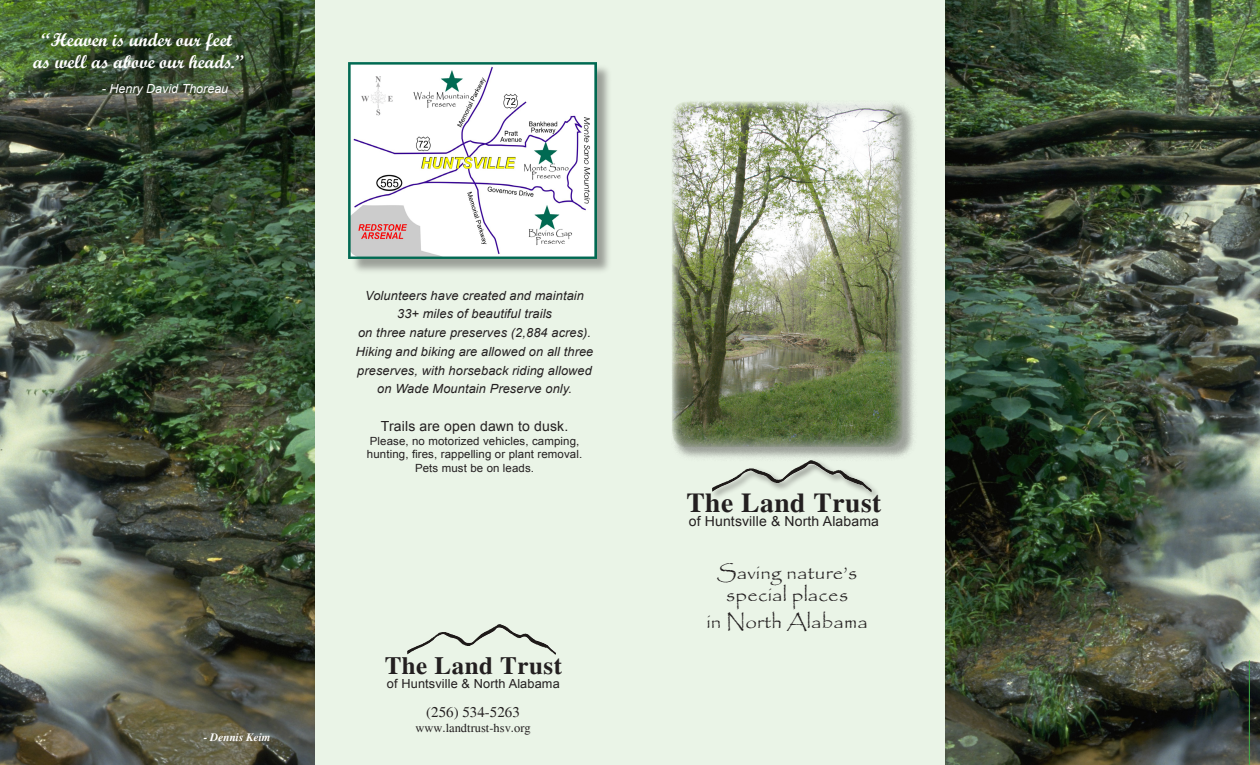
<style>
.page{position:relative;width:1260px;height:765px;background:#fff}
.page>*{position:absolute;margin:0;border:0;box-sizing:border-box;transform-origin:0 0}
.t1{font:700 27.5px "Times";letter-spacing:.02em;color:#231f20}
.t2{font:700 25px "Times";letter-spacing:.02em;color:#231f20}
.t3{font:20px/22.5px "Papyrus";letter-spacing:.01em;color:#231f20;text-align:center}
.t4{font:18.75px "Script MT Bold";color:#fff}
.t5{font:18.62px "Script MT Bold";color:#fff}
.t6{font:15px "Times";color:#231f20}
.t7{font:13.88px "Arial";letter-spacing:.01em;color:#231f20}
.t8{font:13.75px "Arial";letter-spacing:.01em;color:#231f20}
.t9{font:italic 12.62px/18.8px "Arial";letter-spacing:.01em;color:#231f20;text-align:center}
.t10{font:12.5px "Arial";letter-spacing:.01em;color:#231f20}
.t11{font:12.5px "Times";color:#231f20}
.t12{font:italic 12.5px "Arial";color:#fff}
.t13{font:11.25px/13.8px "Arial";letter-spacing:.01em;color:#231f20;text-align:center}
.t14{font:italic 700 11.25px "Times";color:#fff}
</style>
<div class="page">
<div style="left:287px;top:0;width:659px;height:765px;background:#eaf4e7"></div>
<div style="left:710px;top:458px;width:171px;height:43px;background:#231f20;opacity:.5"></div>
<img style="left:779px;top:462px;width:93px;height:30px">
<div style="left:671px;top:100px;width:246px;height:362px;background:#231f20;opacity:.4"></div>
<img style="left:672px;top:101px;width:231px;height:346px;border-radius:15px">
<img style="left:469px;top:624px;width:87px;height:31px">
<img style="left:945px;top:0;width:315px;height:765px">
<div style="left:350px;top:64px;width:263px;height:212px;background:#231f20;opacity:.4"></div>
<img style="left:349px;top:62px;width:247px;height:197px">
<hr style="left:1249px;top:660px;width:1px;height:105px;background:#40ae49">
<img style="left:0;top:0;width:314px;height:765px">
<p class="t5" style="left:42px;top:28px;width:192px">“Heaven is under our feet</p>
<p class="t4" style="left:33px;top:50px;width:212px">as well as above our heads.”</p>
<p class="t12" style="left:102px;top:81px;width:128px">- Henry David Thoreau</p>
<p class="t14" style="left:204px;top:731px;width:68px">- Dennis Keim</p>
<p class="t9" style="left:356px;top:286px;width:239px">Volunteers have created and maintain 33+ miles of beautiful trails<br>on three nature preserves (2,884 acres).<br>Hiking and biking are allowed on all three preserves, with horseback riding allowed on Wade Mountain Preserve only.</p>
<p class="t7" style="left:381px;top:417px;width:189px">Trails are open dawn to dusk.</p>
<p class="t13" style="left:367px;top:434px;width:217px">Please, no motorized vehicles, camping, hunting, fires, rappelling or plant removal.<br>Pets must be on leads.</p>
<p class="t2" style="left:385px;top:651px;width:179px">The Land Trust</p>
<p class="t10" style="left:387px;top:676px;width:174px">of Huntsville &amp; North Alabama</p>
<p class="t6" style="left:426px;top:703px;width:95px">(256) 534-5263</p>
<p class="t11" style="left:415px;top:721px;width:117px">www.landtrust-hsv.org</p>
<p class="t1" style="left:686px;top:487px;width:197px">The Land Trust</p>
<p class="t8" style="left:689px;top:512px;width:192px">of Huntsville &amp; North Alabama</p>
<p class="t3" style="left:717px;top:561px;width:142px">Saving nature’s special places</p>
<p class="t3" style="left:706px;top:609px;width:163px">in North Alabama</p>
</div>
